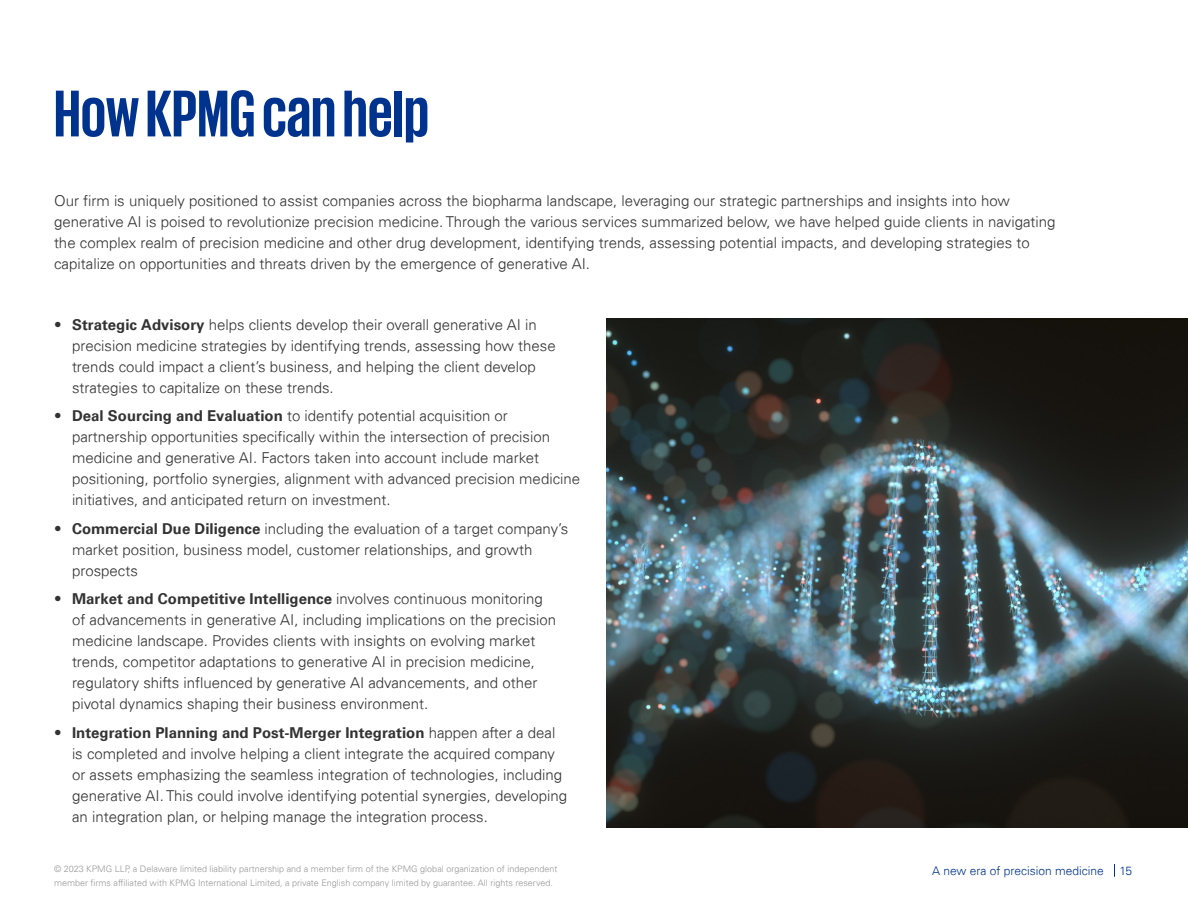
<style>
.page{position:relative;width:1188px;height:918px;background:#fff}
.page>*{position:absolute;margin:0;border:0;box-sizing:border-box;transform-origin:0 0}
.t1{font:700 67.5px "KPMG";color:#00338d}
.t2{font:300 15px/21px "Univers 45";color:#333}
.t3{font:700 15px "Univers";color:#333}
.t4{font:300 12px "Univers 45";color:#00338d}
.t5{font:300 9px "Univers 45";color:#989898}
.s1{font-family:"Univers";font-weight:700}
.s2{font-family:"Univers 45";font-weight:300}
</style>
<div class="page">
<img style="left:606px;top:319px;width:582px;height:509px">
<svg style="left:1114px;top:864px;width:1px;height:13px"></svg>
<h1 class="t1" style="left:54px;top:80px;width:377px">How KPMG can help</h1>
<p class="t2" style="left:54px;top:190px;width:1003px">Our firm is uniquely positioned to assist companies across the biopharma landscape, leveraging our strategic partnerships and insights into how generative AI is poised to revolutionize precision medicine. Through the various services summarized below, we have helped guide clients in navigating the complex realm of precision medicine and other drug development, identifying trends, assessing potential impacts, and developing strategies to capitalize on opportunities and threats driven by the emergence of generative AI.</p>
<p class="t2" style="left:72px;top:314px;width:485px;text-indent:-18px">• <span class="s1">Strategic Advisory</span> helps clients develop their overall generative AI in precision medicine strategies by identifying trends, assessing how these trends could impact a client’s business, and helping the client develop strategies to capitalize on these trends.</p>
<p class="t2" style="left:72px;top:406px;width:510px;text-indent:-18px">• <span class="s1">Deal Sourcing and Evaluation</span> to identify potential acquisition or partnership opportunities specifically within the intersection of precision medicine and generative AI. Factors taken into account include market positioning, portfolio synergies, alignment with advanced precision medicine initiatives, and anticipated return on investment.</p>
<p class="t2" style="left:72px;top:518px;width:498px;text-indent:-18px">• <span class="s1">Commercial Due Diligence</span> including the evaluation of a target company’s market position, business model, customer relationships, and growth prospects</p>
<p class="t3" style="left:54px;top:590px;width:490px"><span class="s2">•</span> Market and Competitive Intelligence <span class="s2">involves continuous monitoring</span></p>
<p class="t2" style="left:72px;top:610px;width:486px">of advancements in generative AI, including implications on the precision medicine landscape. Provides clients with insights on evolving market trends, competitor adaptations to generative AI in precision medicine, regulatory shifts influenced by generative AI advancements, and other pivotal dynamics shaping their business environment.</p>
<p class="t3" style="left:54px;top:724px;width:503px"><span class="s2">•</span> Integration Planning and Post-Merger Integration <span class="s2">happen after a deal</span></p>
<p class="t2" style="left:72px;top:743px;width:497px">is completed and involve helping a client integrate the acquired company or assets emphasizing the seamless integration of technologies, including generative AI. This could involve identifying potential synergies, developing an integration plan, or helping manage the integration process.</p>
<p class="t5" style="left:54px;top:864px;width:505px">© 2023 KPMG LLP, a Delaware limited liability partnership and a member firm of the KPMG global organization of independent</p>
<p class="t4" style="left:1119px;top:863px;width:14px">15</p>
<p class="t5" style="left:54px;top:877px;width:501px">member firms affiliated with KPMG International Limited, a private English company limited by guarantee. All rights reserved.</p>
<p class="t4" style="left:932px;top:863px;width:173px">A new era of precision medicine</p>
</div>
